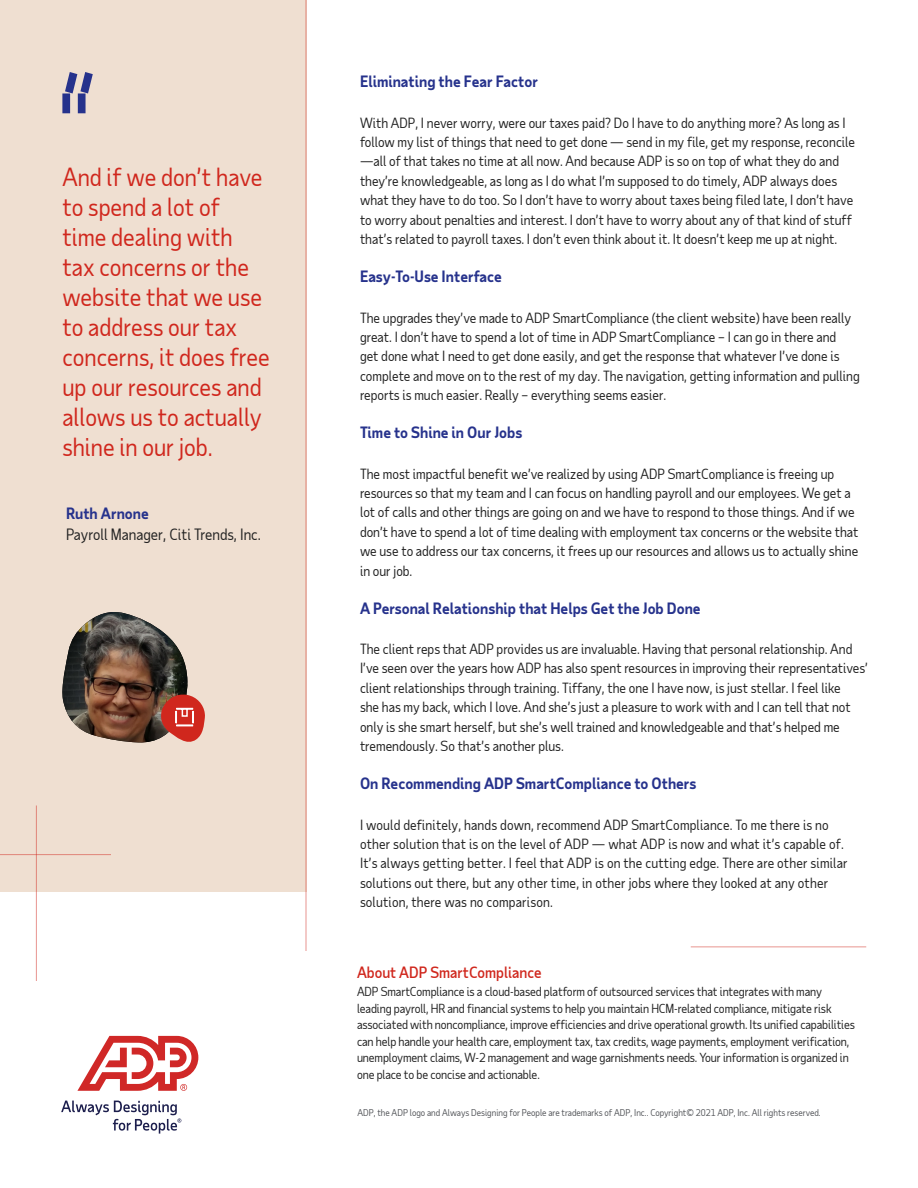
<style>
.page{position:relative;width:918px;height:1188px;background:#fff}
.page>*{position:absolute;margin:0;border:0;box-sizing:border-box;transform-origin:0 0}
.t1{font:24px/30px "Taub Sans";color:#d0271d}
.t2{font:700 15px "Taub Sans";color:#26328c}
.t3{font:15px "Taub Sans";color:#222}
.t4{font:500 15px "Taub Sans";color:#d0271d}
.t5{font:13.5px/19.5px "Taub Sans";color:#222}
.t6{font:12px/16.5px "Taub Sans";letter-spacing:-.01em;color:#222}
.t7{font:9px "Taub Sans";color:#54565a}
</style>
<div class="page">
<div style="left:0;top:0;width:306px;height:891px;background:#efdfd1"></div>
<hr style="left:306px;top:0;width:1px;height:951px;background:#d0271d">
<hr style="left:36px;top:806px;width:1px;height:175px;background:#d0271d">
<hr style="left:0;top:854px;width:111px;height:1px;background:#d0271d">
<hr style="left:691px;top:946px;width:175px;height:1px;background:#d0271d">
<svg style="left:62px;top:72px;width:31px;height:41px"></svg>
<img style="left:62px;top:612px;width:143px;height:131px">
<svg style="left:61px;top:1101px;width:120px;height:33px"></svg>
<svg style="left:77px;top:1036px;width:121px;height:55px"></svg>
<h1 class="t1" style="left:62px;top:162px;width:209px">And if we don’t have to spend a lot of time dealing with tax concerns or the website that we use to address our tax concerns, it does free up our resources and allows us to actually shine in our job.</h1>
<p class="t2" style="left:66px;top:504px;width:84px">Ruth Arnone</p>
<p class="t3" style="left:66px;top:525px;width:196px">Payroll Manager, Citi Trends, Inc.</p>
<p class="t2" style="left:360px;top:72px;width:180px">Eliminating the Fear Factor</p>
<p class="t5" style="left:360px;top:112px;width:497px">With ADP, I never worry, were our taxes paid? Do I have to do anything more? As long as I follow my list of things that need to get done — send in my file, get my response, reconcile —all of that takes no time at all now. And because ADP is so on top of what they do and they’re knowledgeable, as long as I do what I’m supposed to do timely, ADP always does what they have to do too. So I don’t have to worry about taxes being filed late, I don’t have to worry about penalties and interest. I don’t have to worry about any of that kind of stuff that’s related to payroll taxes. I don’t even think about it. It doesn’t keep me up at night.</p>
<p class="t2" style="left:360px;top:267px;width:143px">Easy-To-Use Interface</p>
<p class="t5" style="left:360px;top:307px;width:501px">The upgrades they’ve made to ADP SmartCompliance (the client website) have been really great. I don’t have to spend a lot of time in ADP SmartCompliance – I can go in there and<br>get done what I need to get done easily, and get the response that whatever I’ve done is complete and move on to the rest of my day. The navigation, getting information and pulling reports is much easier. Really – everything seems easier.</p>
<p class="t2" style="left:360px;top:423px;width:164px">Time to Shine in Our Jobs</p>
<p class="t5" style="left:360px;top:463px;width:500px">The most impactful benefit we’ve realized by using ADP SmartCompliance is freeing up resources so that my team and I can focus on handling payroll and our employees. We get a lot of calls and other things are going on and we have to respond to those things. And if we don’t have to spend a lot of time dealing with employment tax concerns or the website that we use to address our tax concerns, it frees up our resources and allows us to actually shine in our job.</p>
<p class="t2" style="left:360px;top:598px;width:342px">A Personal Relationship that Helps Get the Job Done</p>
<p class="t5" style="left:360px;top:639px;width:509px">The client reps that ADP provides us are invaluable. Having that personal relationship. And I’ve seen over the years how ADP has also spent resources in improving their representatives’ client relationships through training. Tiffany, the one I have now, is just stellar. I feel like<br>she has my back, which I love. And she’s just a pleasure to work with and I can tell that not only is she smart herself, but she’s well trained and knowledgeable and that’s helped me tremendously. So that’s another plus.</p>
<p class="t2" style="left:360px;top:774px;width:338px">On Recommending ADP SmartCompliance to Others</p>
<p class="t5" style="left:360px;top:814px;width:489px">I would definitely, hands down, recommend ADP SmartCompliance. To me there is no other solution that is on the level of ADP — what ADP is now and what it’s capable of.<br>It’s always getting better. I feel that ADP is on the cutting edge. There are other similar solutions out there, but any other time, in other jobs where they looked at any other solution, there was no comparison.</p>
<p class="t4" style="left:357px;top:963px;width:186px">About ADP SmartCompliance</p>
<p class="t6" style="left:357px;top:983px;width:500px">ADP SmartCompliance is a cloud-based platform of outsourced services that integrates with many leading payroll, HR and financial systems to help you maintain HCM-related compliance, mitigate risk associated with noncompliance, improve efficiencies and drive operational growth. Its unified capabilities can help handle your health care, employment tax, tax credits, wage payments, employment verification, unemployment claims, W-2 management and wage garnishments needs. Your information is organized in one place to be concise and actionable.</p>
<p class="t7" style="left:357px;top:1107px;width:465px">ADP, the ADP logo and Always Designing for People are trademarks of ADP, Inc.. Copyright© 2021 ADP, Inc. All rights reserved.</p>
</div>
